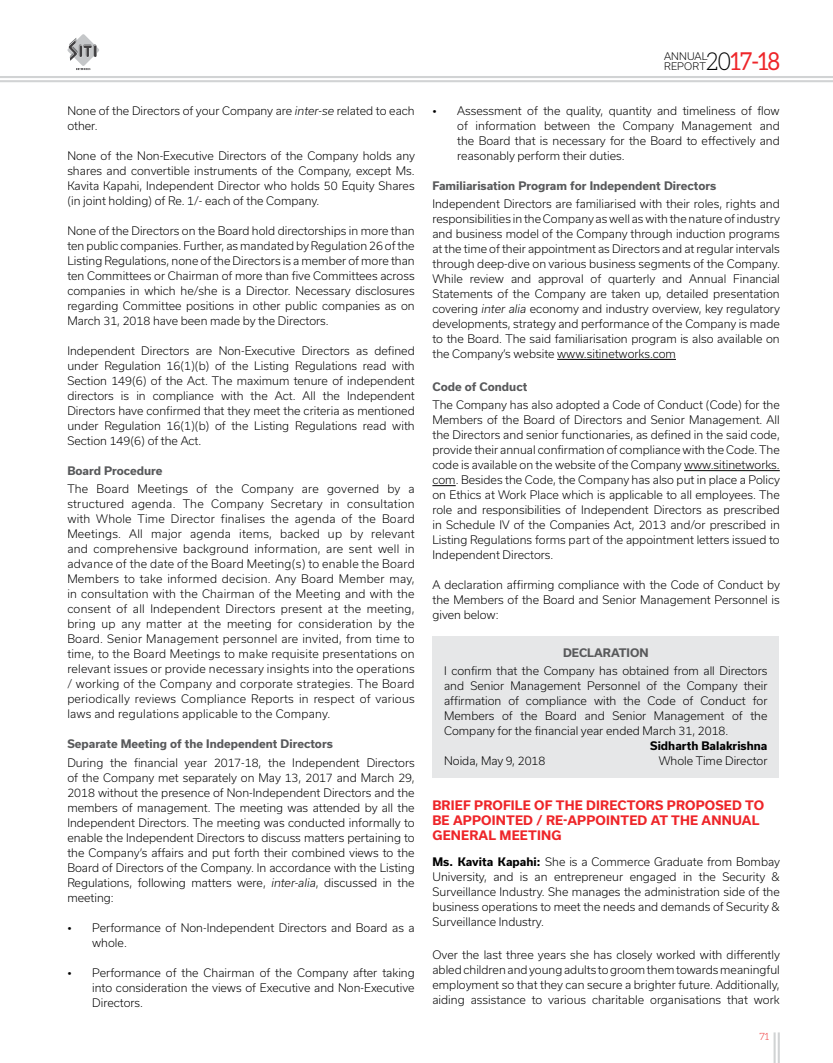
<style>
.page{position:relative;width:833px;height:1063px;background:#fff}
.page>*{position:absolute;margin:0;border:0;box-sizing:border-box;transform-origin:0 0}
.t1{font:24.75px "Aleo";color:#ee2529;scale:.91 1}
.t2{font:700 12.5px/15px "Usual";letter-spacing:.015em;color:#ee2529}
.t3{font:300 11.25px/15px "Usual";color:#000;text-align:justify}
.t4{font:700 11.25px "Usual";color:#58595b}
.t5{font:700 11.25px "Usual";color:#000}
.t6{font:300 10px/10px "Usual";letter-spacing:.015em;color:#000}
.t7{font:300 10px "Aleo";color:#ee2529}
.s1{font-style:italic}
.s2{font-weight:400}
.s3{font-weight:300;color:#000}
.s4{font-weight:700}
</style>
<div class="page">
<hr style="left:557px;top:359px;width:119px;height:1px;background:#000">
<hr style="left:684px;top:470px;width:96px;height:1px;background:#000">
<svg style="left:432px;top:485px;width:24px;height:1px"></svg>
<div style="left:432px;top:636px;width:347px;height:142px;background:#e6e7e8"></div>
<hr style="left:777px;top:1032px;width:3px;height:31px;background:#d1d3d4">
<hr style="left:773px;top:1032px;width:2px;height:31px;background:#d1d3d4">
<hr style="left:0;top:76px;width:833px;height:2px;background:#d1d3d4">
<hr style="left:0;top:80px;width:833px;height:2px;background:#d1d3d4">
<svg style="left:67px;top:34px;width:32px;height:36px"></svg>
<p class="t3" style="left:67px;top:103px;width:349px">None of the Directors of your Company are <span class="s1">inter-se</span> related to each other.</p>
<p class="t3" style="left:67px;top:148px;width:349px">None of the Non-Executive Directors of the Company holds any shares and convertible instruments of the Company, except Ms.<br>Kavita Kapahi, Independent Director who holds 50 Equity Shares (in joint holding) of Re. 1/- each of the Company.</p>
<p class="t3" style="left:67px;top:223px;width:349px">None of the Directors on the Board hold directorships in more than ten public companies. Further, as mandated by Regulation 26 of the Listing Regulations, none of the Directors is a member of more than ten Committees or Chairman of more than five Committees across companies in which he/she is a Director. Necessary disclosures regarding Committee positions in other public companies as on March 31, 2018 have been made by the Directors.</p>
<p class="t3" style="left:67px;top:343px;width:349px">Independent Directors are Non-Executive Directors as defined under Regulation 16(1)(b) of the Listing Regulations read with Section 149(6) of the Act. The maximum tenure of independent directors is in compliance with the Act. All the Independent Directors have confirmed that they meet the criteria as mentioned under Regulation 16(1)(b) of the Listing Regulations read with Section 149(6) of the Act.</p>
<p class="t4" style="left:67px;top:464px;width:97px">Board Procedure</p>
<p class="t3" style="left:67px;top:481px;width:349px">The Board Meetings of the Company are governed by a structured agenda. The Company Secretary in consultation with Whole Time Director finalises the agenda of the Board Meetings. All major agenda items, backed up by relevant and comprehensive background information, are sent well in advance of the date of the Board Meeting(s) to enable the Board Members to take informed decision. Any Board Member may, in consultation with the Chairman of the Meeting and with the consent of all Independent Directors present at the meeting, bring up any matter at the meeting for consideration by the Board. Senior Management personnel are invited, from time to time, to the Board Meetings to make requisite presentations on relevant issues or provide necessary insights into the operations / working of the Company and corporate strategies. The Board periodically reviews Compliance Reports in respect of various laws and regulations applicable to the Company.</p>
<p class="t4" style="left:67px;top:737px;width:267px">Separate Meeting of the Independent Directors</p>
<p class="t3" style="left:67px;top:755px;width:349px">During the financial year 2017-18, the Independent Directors of the Company met separately on May 13, 2017 and March 29, 2018 without the presence of Non-Independent Directors and the members of management. The meeting was attended by all the Independent Directors. The meeting was conducted informally to enable the Independent Directors to discuss matters pertaining to the Company’s affairs and put forth their combined views to the Board of Directors of the Company. In accordance with the Listing Regulations, following matters were, <span class="s1">inter-alia</span>, discussed in the meeting:</p>
<p class="t3" style="left:92px;top:920px;width:324px;text-indent:-25px"><span class="s2">•</span> Performance of Non-Independent Directors and Board as a whole.</p>
<p class="t3" style="left:92px;top:965px;width:324px;text-indent:-25px"><span class="s2">•</span> Performance of the Chairman of the Company after taking into consideration the views of Executive and Non-Executive Directors.</p>
<p class="t6" style="left:664px;top:51px;width:45px">Annual<br>Report</p>
<h1 class="t1" style="left:706px;top:47px;width:82px"><span class="s3">20</span>17-18</h1>
<p class="t3" style="left:457px;top:103px;width:324px;text-indent:-25px"><span class="s2">•</span> Assessment of the quality, quantity and timeliness of flow of information between the Company Management and the Board that is necessary for the Board to effectively and reasonably perform their duties.</p>
<p class="t4" style="left:432px;top:179px;width:285px">Familiarisation Program for Independent Directors</p>
<p class="t3" style="left:432px;top:197px;width:349px">Independent Directors are familiarised with their roles, rights and responsibilities in the Company as well as with the nature of industry and business model of the Company through induction programs at the time of their appointment as Directors and at regular intervals through deep-dive on various business segments of the Company.<br>While review and approval of quarterly and Annual Financial Statements of the Company are taken up, detailed presentation covering <span class="s1">inter alia</span> economy and industry overview, key regulatory developments, strategy and performance of the Company is made to the Board. The said familiarisation program is also available on the Company’s website www.sitinetworks.com</p>
<p class="t4" style="left:432px;top:380px;width:96px">Code of Conduct</p>
<p class="t3" style="left:432px;top:398px;width:349px">The Company has also adopted a Code of Conduct (Code) for the Members of the Board of Directors and Senior Management. All the Directors and senior functionaries, as defined in the said code, provide their annual confirmation of compliance with the Code. The code is available on the website of the Company www.sitinetworks. com. Besides the Code, the Company has also put in place a Policy on Ethics at Work Place which is applicable to all employees. The role and responsibilities of Independent Directors as prescribed in Schedule IV of the Companies Act, 2013 and/or prescribed in Listing Regulations forms part of the appointment letters issued to Independent Directors.</p>
<p class="t3" style="left:432px;top:578px;width:349px">A declaration affirming compliance with the Code of Conduct by the Members of the Board and Senior Management Personnel is given below:</p>
<p class="t4" style="left:563px;top:646px;width:87px">DECLARATION</p>
<p class="t3" style="left:444px;top:663px;width:325px">I confirm that the Company has obtained from all Directors and Senior Management Personnel of the Company their affirmation of compliance with the Code of Conduct for Members of the Board and Senior Management of the Company for the financial year ended March 31, 2018.</p>
<p class="t5" style="left:650px;top:739px;width:119px">Sidharth Balakrishna</p>
<p class="t3" style="left:444px;top:753px;width:103px">Noida, May 9, 2018</p>
<p class="t3" style="left:659px;top:753px;width:110px">Whole Time Director</p>
<p class="t2" style="left:432px;top:798px;width:333px">BRIEF PROFILE OF THE DIRECTORS PROPOSED TO<br>BE APPOINTED / RE-APPOINTED AT THE ANNUAL<br>GENERAL MEETING</p>
<p class="t3" style="left:432px;top:854px;width:349px"><span class="s4">Ms. Kavita Kapahi:</span> She is a Commerce Graduate from Bombay University, and is an entrepreneur engaged in the Security &amp; Surveillance Industry. She manages the administration side of the business operations to meet the needs and demands of Security &amp; Surveillance Industry.</p>
<p class="t3" style="left:432px;top:947px;width:349px">Over the last three years she has closely worked with differently abled children and young adults to groom them towards meaningful employment so that they can secure a brighter future. Additionally, aiding assistance to various charitable organisations that work</p>
<p class="t7" style="left:759px;top:1032px;width:12px">71</p>
</div>
